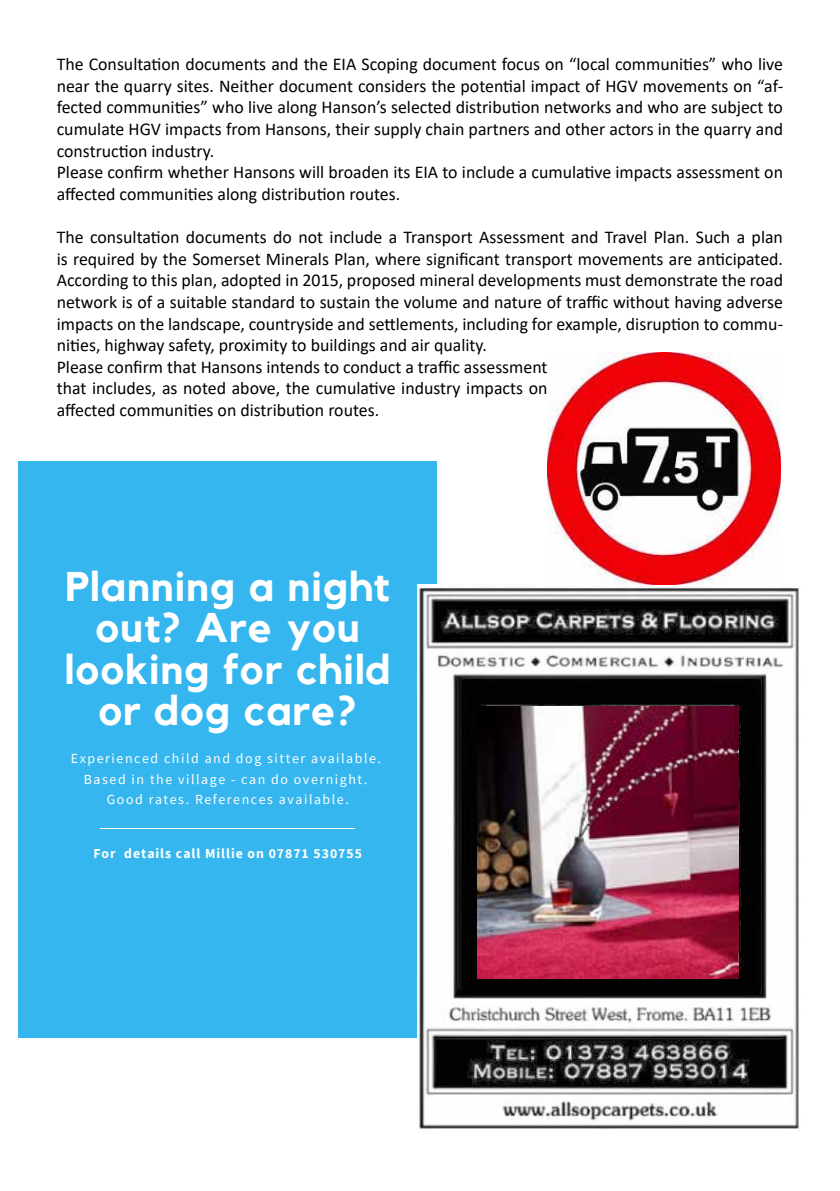
<style>
.page{position:relative;width:840px;height:1191px;background:#fff}
.page>*{position:absolute;margin:0;border:0;box-sizing:border-box;transform-origin:0 0}
.t1{font:700 41.4px/41.4px "Kollektif";letter-spacing:.03em;color:#fff;text-align:center}
.t2{font:18px/21.6px "Calibri";color:#000}
.t3{font:14px/20.6px "Source Sans Pro";letter-spacing:.11em;color:#fff;text-align:center}
.t4{font:700 13.8px "Source Sans Pro";letter-spacing:.07em;color:#fff}
</style>
<div class="page">
<div style="left:19px;top:461px;width:417px;height:577px;background:#35b6ee"></div>
<hr style="left:100px;top:828px;width:254px;height:1px;background:#fff">
<img style="left:417px;top:584px;width:382px;height:548px">
<img style="left:477px;top:706px;width:260px;height:272px">
<img style="left:547px;top:352px;width:232px;height:232px">
<p class="t2" style="left:57px;top:53px;width:727px">The Consultation documents and the EIA Scoping document focus on “local communities” who live near the quarry sites. Neither document considers the potential impact of HGV movements on “af&shy;fected communities” who live along Hanson’s selected distribution networks and who are subject to cumulate HGV impacts from Hansons, their supply chain partners and other actors in the quarry and construction industry.<br>Please confirm whether Hansons will broaden its EIA to include a cumulative impacts assessment on affected communities along distribution routes.</p>
<p class="t2" style="left:57px;top:226px;width:727px">The consultation documents do not include a Transport Assessment and Travel Plan. Such a plan is required by the Somerset Minerals Plan, where significant transport movements are anticipated.<br>According to this plan, adopted in 2015, proposed mineral developments must demonstrate the road network is of a suitable standard to sustain the volume and nature of traffic without having adverse impacts on the landscape, countryside and settlements, including for example, disruption to commu&shy;nities, highway safety, proximity to buildings and air quality.<br>Please confirm that Hansons intends to conduct a traffic assessment<br>that includes, as noted above, the cumulative industry impacts on<br>affected communities on distribution routes.</p>
<h1 class="t1" style="left:65px;top:565px;width:327px">Planning a night out? Are you looking for child or dog care?</h1>
<p class="t3" style="left:71px;top:748px;width:311px">Experienced child and dog sitter available.<br>Based in the village - can do overnight.<br>Good rates. References available.</p>
<p class="t4" style="left:93px;top:844px;width:270px">For details call Millie on 07871 530755</p>
</div>
